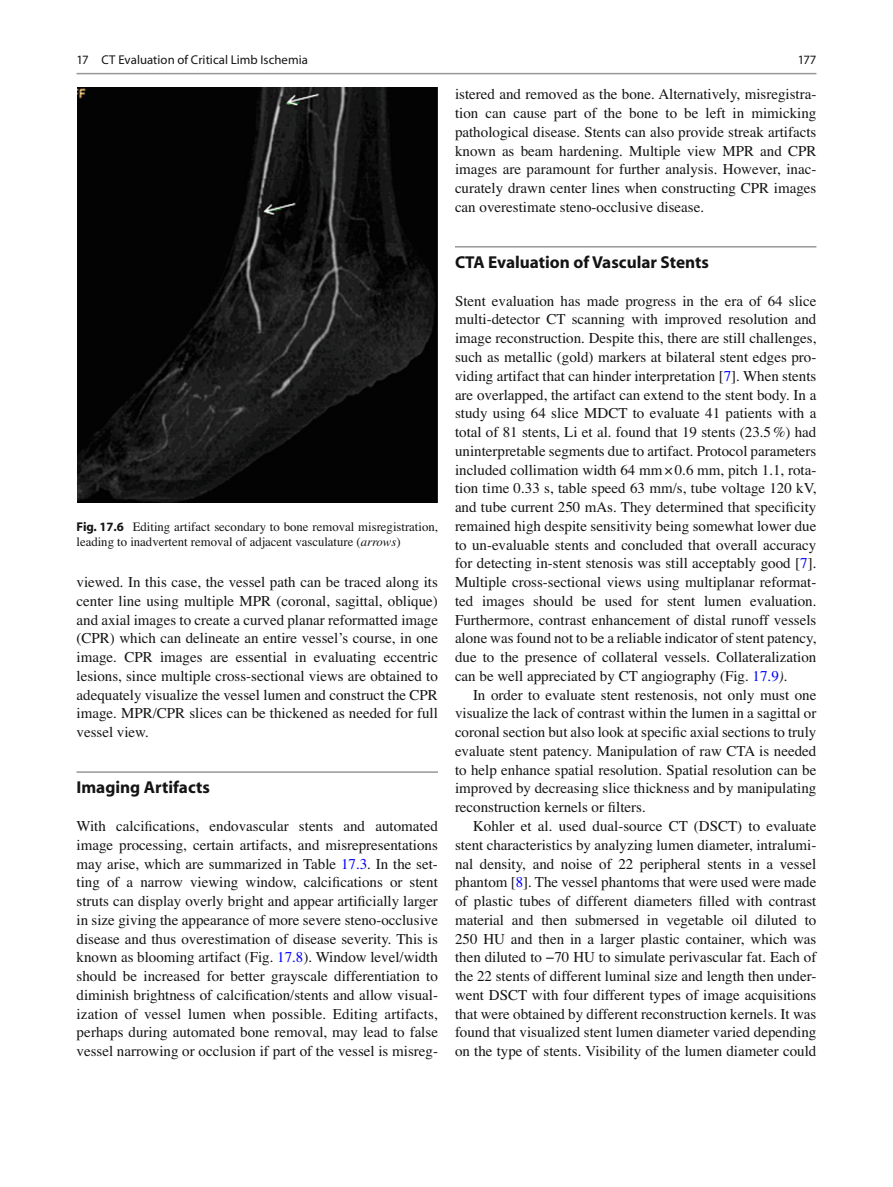
<style>
.page{position:relative;width:893px;height:1187px;background:#fff}
.page>*{position:absolute;margin:0;border:0;box-sizing:border-box;transform-origin:0 0}
.t1{font:700 17.25px "Kwrnyn Myriad";color:#131413}
.t2{font:15px/18.8px "Yddbhl Times";color:#131413;text-align:justify}
.t3{font:12.75px/15px "Yddbhl Times";color:#131413}
.t4{font:12.75px "Kvxyvd Myriad";color:#131413}
.s1{font-family:"Kwrnyn Myriad";font-weight:700}
.s2{font-family:"Tyyrxx Times";font-style:italic}
.s3{color:#0000fa}
</style>
<div class="page">
<hr style="left:77px;top:771px;width:361px;height:1px;background:#989898">
<hr style="left:455px;top:246px;width:361px;height:1px;background:#989898">
<img style="left:77px;top:88px;width:360px;height:414px">
<hr style="left:77px;top:73px;width:739px;height:1px;background:#989898">
<p class="t4" style="left:77px;top:55px;width:233px">17 CT Evaluation of Critical Limb Ischemia</p>
<p class="t4" style="left:798px;top:55px;width:20px">177</p>
<p class="t2" style="left:455px;top:86px;width:363px">istered and removed as the bone. Alternatively, misregistra&shy;tion can cause part of the bone to be left in mimicking pathological disease. Stents can also provide streak artifacts known as beam hardening. Multiple view MPR and CPR images are paramount for further analysis. However, inac&shy;curately drawn center lines when constructing CPR images can overestimate steno-occlusive disease.</p>
<p class="t3" style="left:77px;top:520px;width:363px"><span class="s1">Fig. 17.6</span> Editing artifact secondary to bone removal misregistration, leading to inadvertent removal of adjacent vasculature ( <span class="s2">arrows</span> )</p>
<p class="t2" style="left:77px;top:574px;width:363px">viewed. In this case, the vessel path can be traced along its center line using multiple MPR (coronal, sagittal, oblique) and axial images to create a curved planar reformatted image (CPR) which can delineate an entire vessel’s course, in one image. CPR images are essential in evaluating eccentric lesions, since multiple cross-sectional views are obtained to adequately visualize the vessel lumen and construct the CPR image. MPR/CPR slices can be thickened as needed for full vessel view.</p>
<p class="t1" style="left:77px;top:781px;width:135px">Imaging Artifacts</p>
<p class="t2" style="left:77px;top:818px;width:363px">With calcifications, endovascular stents and automated image processing, certain artifacts, and misrepresentations may arise, which are summarized in Table <span class="s3">17.3</span> . In the set&shy;ting of a narrow viewing window, calcifications or stent struts can display overly bright and appear artificially larger in size giving the appearance of more severe steno-occlusive disease and thus overestimation of disease severity. This is known as blooming artifact (Fig. <span class="s3">17.8</span> ). Window level/width should be increased for better grayscale differentiation to diminish brightness of calcification/stents and allow visual&shy;ization of vessel lumen when possible. Editing artifacts, perhaps during automated bone removal, may lead to false vessel narrowing or occlusion if part of the vessel is misreg-</p>
<p class="t1" style="left:455px;top:256px;width:256px">CTA Evaluation of Vascular Stents</p>
<p class="t2" style="left:455px;top:293px;width:363px">Stent evaluation has made progress in the era of 64 slice multi-detector CT scanning with improved resolution and image reconstruction. Despite this, there are still challenges, such as metallic (gold) markers at bilateral stent edges pro&shy;viding artifact that can hinder interpretation [ <span class="s3">7</span> ]. When stents are overlapped, the artifact can extend to the stent body. In a study using 64 slice MDCT to evaluate 41 patients with a total of 81 stents, Li et al. found that 19 stents (23.5 %) had uninterpretable segments due to artifact. Protocol parameters included collimation width 64 mm × 0.6 mm, pitch 1.1, rota&shy;tion time 0.33 s, table speed 63 mm/s, tube voltage 120 kV, and tube current 250 mAs. They determined that specificity remained high despite sensitivity being somewhat lower due to un-evaluable stents and concluded that overall accuracy for detecting in-stent stenosis was still acceptably good [ <span class="s3">7</span> ].<br>Multiple cross-sectional views using multiplanar reformat&shy;ted images should be used for stent lumen evaluation.<br>Furthermore, contrast enhancement of distal runoff vessels alone was found not to be a reliable indicator of stent patency, due to the presence of collateral vessels. Collateralization can be well appreciated by CT angiography (Fig. <span class="s3">17.9</span><span class="s2">)</span> .</p>
<p class="t2" style="left:455px;top:686px;width:363px;text-indent:18px">In order to evaluate stent restenosis, not only must one visualize the lack of contrast within the lumen in a sagittal or coronal section but also look at specific axial sections to truly evaluate stent patency. Manipulation of raw CTA is needed to help enhance spatial resolution. Spatial resolution can be improved by decreasing slice thickness and by manipulating reconstruction kernels or filters.</p>
<p class="t2" style="left:455px;top:818px;width:363px;text-indent:18px">Kohler et al. used dual-source CT (DSCT) to evaluate stent characteristics by analyzing lumen diameter, intralumi&shy;nal density, and noise of 22 peripheral stents in a vessel phantom [ <span class="s3">8</span> ]. The vessel phantoms that were used were made of plastic tubes of different diameters filled with contrast material and then submersed in vegetable oil diluted to 250 HU and then in a larger plastic container, which was then diluted to −70 HU to simulate perivascular fat. Each of the 22 stents of different luminal size and length then under&shy;went DSCT with four different types of image acquisitions that were obtained by different reconstruction kernels. It was found that visualized stent lumen diameter varied depending on the type of stents. Visibility of the lumen diameter could</p>
</div>
